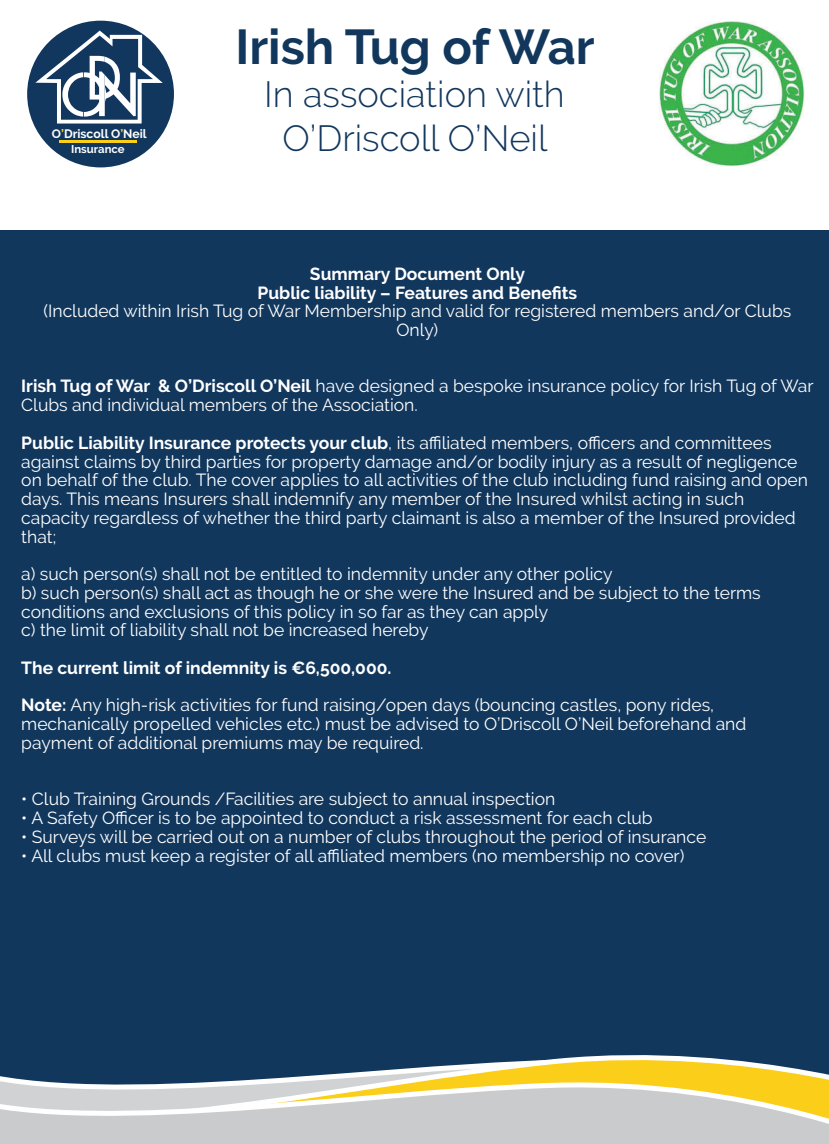
<style>
.page{position:relative;width:829px;height:1144px;background:#fff}
.page>*{position:absolute;margin:0;border:0;box-sizing:border-box;transform-origin:0 0}
.t1{font:700 48.75px "Raleway";color:#12375d}
.t2{font:300 36.25px/43.5px "Raleway";color:#12375d;text-align:center}
.t3{font:17.5px/18.8px "Raleway";color:#fff}
.t4{font:700 17.5px/18.8px "Raleway";color:#fff;text-align:center}
.t5{font:700 12.12px "Raleway";color:#fff}
.t6{font:700 11.38px "Raleway";color:#fff}
.s1{color:#fbcf17}
.s2{font-weight:700}
</style>
<div class="page">
<div style="left:0;top:231px;width:828px;height:912px;background:#12375d"></div>
<svg style="left:0;top:1055px;width:828px;height:23px"></svg>
<svg style="left:0;top:1078px;width:828px;height:65px;background:#d3cfbd"></svg>
<div style="left:27px;top:21px;width:147px;height:146px;background:#11375e;border-radius:50%"></div>
<hr style="left:59px;top:140px;width:78px;height:2px;background:#fbcf17">
<svg style="left:35px;top:31px;width:128px;height:92px"></svg>
<img style="left:659px;top:22px;width:144px;height:144px">
<p class="t5" style="left:52px;top:126px;width:96px">O<span class="s1">’</span>Driscoll O<span class="s1">’</span>Neil</p>
<p class="t6" style="left:71px;top:142px;width:55px">Insurance</p>
<h1 class="t1" style="left:235px;top:19px;width:360px">Irish Tug of War</h1>
<h2 class="t2" style="left:264px;top:73px;width:302px">In association with<br>O’Driscoll O’Neil</h2>
<p class="t4" style="left:257px;top:264px;width:321px">Summary Document Only<br>Public liability – Features and Benefits</p>
<p class="t3" style="left:43px;top:302px;width:749px;text-align:center">(Included within Irish Tug of War Membership and valid for registered members and/or Clubs<br>Only)</p>
<p class="t3" style="left:21px;top:377px;width:793px"><span class="s2">Irish Tug of War &amp; O’Driscoll O’Neil</span> have designed a bespoke insurance policy for Irish Tug of War<br>Clubs and individual members of the Association.</p>
<p class="t3" style="left:21px;top:433px;width:787px"><span class="s2">Public Liability Insurance protects your club</span>, its affiliated members, officers and committees against claims by third parties for property damage and/or bodily injury as a result of negligence on behalf of the club. The cover applies to all activities of the club including fund raising and open days. This means Insurers shall indemnify any member of the Insured whilst acting in such capacity regardless of whether the third party claimant is also a member of the Insured provided that;</p>
<p class="t3" style="left:21px;top:564px;width:740px">a) such person(s) shall not be entitled to indemnity under any other policy<br>b) such person(s) shall act as though he or she were the Insured and be subject to the terms conditions and exclusions of this policy in so far as they can apply<br>c) the limit of liability shall not be increased hereby</p>
<p class="t3" style="left:21px;top:648px;width:694px;line-height:37.5px"><span class="s2">The current limit of indemnity is €6,500,000.<br>Note:</span> Any high-risk activities for fund raising/open days (bouncing castles, pony rides,</p>
<p class="t3" style="left:21px;top:714px;width:726px">mechanically propelled vehicles etc.) must be advised to O’Driscoll O’Neil beforehand and payment of additional premiums may be required.</p>
<p class="t3" style="left:21px;top:789px;width:535px">• Club Training Grounds /Facilities are subject to annual inspection</p>
<p class="t3" style="left:21px;top:808px;width:632px">• A Safety Officer is to be appointed to conduct a risk assessment for each club</p>
<p class="t3" style="left:21px;top:826px;width:686px">• Surveys will be carried out on a number of clubs throughout the period of insurance</p>
<p class="t3" style="left:21px;top:845px;width:664px">• All clubs must keep a register of all affiliated members (no membership no cover)</p>
</div>
